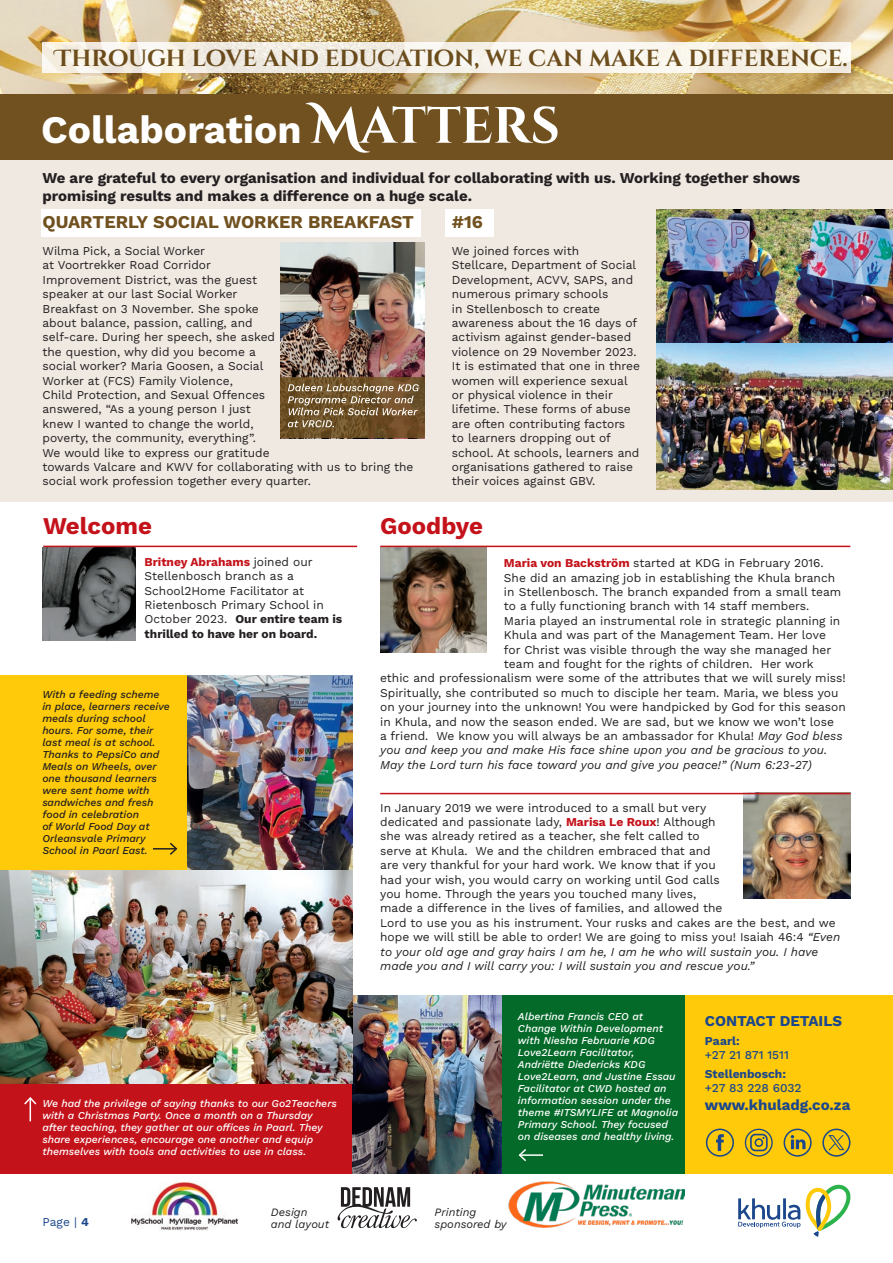
<style>
.page{position:relative;width:893px;height:1263px;background:#fff}
.page>*{position:absolute;margin:0;border:0;box-sizing:border-box;transform-origin:0 0}
.t1{font:700 39px "Work Sans";color:#fff}
.t2{font:700 24px "Work Sans";color:#c4121a}
.t3{font:700 23.25px "Cinzel Decorative";letter-spacing:-.005em;color:#70511f}
.t4{font:700 18px "Work Sans";color:#70511f}
.t5{font:700 15px/18px "Work Sans";color:#231f20}
.t6{font:700 15px "Work Sans";color:#1c478c}
.t7{font:12px/14.4px "Work Sans";color:#231f20}
.t8{font:italic 12px "Work Sans";color:#231f20}
.t9{font:500 12px "Work Sans";color:#1c478c}
.t10{font:700 12px "Work Sans";color:#1c478c}
.t11{font:12px "Work Sans";color:#1c478c}
.t12{font:italic 11.25px/12px "Work Sans";color:#231f20}
.t13{font:italic 500 10.5px/12px "Work Sans";color:#fff}
.t14{font:italic 500 10.5px/12px "Work Sans";color:#231f20}
.s1{font-family:"Cinzel Decorative";font-size:51px}
.s2{font-weight:700;color:#c4121a}
.s3{font-weight:700}
.s4{font-style:italic}
</style>
<div class="page">
<div style="left:0;top:160px;width:892px;height:342px;background:#efe9e2"></div>
<div style="left:0;top:88px;width:892px;height:72px;background:#70511f"></div>
<img style="left:0;top:0;width:893px;height:94px">
<div style="left:42px;top:43px;width:808px;height:30px;background:linear-gradient(to bottom,#f7f2ea,#f4efe6)"></div>
<div style="left:685px;top:995px;width:208px;height:179px;background:#feca0a"></div>
<svg style="left:738px;top:1184px;width:113px;height:52px"></svg>
<img style="left:508px;top:1182px;width:176px;height:45px">
<svg style="left:337px;top:1187px;width:80px;height:41px"></svg>
<img style="left:131px;top:1182px;width:107px;height:48px">
<img style="left:43px;top:547px;width:92px;height:94px">
<hr style="left:43px;top:546px;width:314px;height:1px;background:#c4121a">
<img style="left:380px;top:547px;width:107px;height:105px">
<img style="left:744px;top:794px;width:106px;height:104px">
<hr style="left:380px;top:546px;width:470px;height:1px;background:#c4121a">
<hr style="left:380px;top:793px;width:470px;height:1px;background:#c4121a">
<div style="left:0;top:675px;width:189px;height:196px;background:#feca0a"></div>
<div style="left:0;top:1062px;width:353px;height:112px;background:#c4121a"></div>
<div style="left:493px;top:995px;width:192px;height:179px;background:#046a29"></div>
<svg style="left:153px;top:842px;width:25px;height:13px"></svg>
<svg style="left:24px;top:1097px;width:13px;height:24px"></svg>
<hr style="left:520px;top:1154px;width:23px;height:2px;background:#fff">
<svg style="left:518px;top:1149px;width:10px;height:13px"></svg>
<svg style="left:706px;top:1128px;width:28px;height:29px"></svg>
<svg style="left:745px;top:1129px;width:28px;height:27px"></svg>
<svg style="left:784px;top:1128px;width:28px;height:29px"></svg>
<svg style="left:822px;top:1128px;width:28px;height:29px"></svg>
<img style="left:657px;top:209px;width:236px;height:134px">
<img style="left:280px;top:242px;width:145px;height:196px">
<svg style="left:281px;top:378px;width:144px;height:60px;background:#6e5027"></svg>
<svg style="left:288px;top:384px;width:131px;height:43px;background:#886f4d"></svg>
<img style="left:657px;top:343px;width:236px;height:146px">
<img style="left:187px;top:675px;width:166px;height:196px">
<img style="left:353px;top:995px;width:149px;height:179px">
<img style="left:0;top:871px;width:353px;height:212px">
<div style="left:41px;top:209px;width:380px;height:28px;background:#fff"></div>
<div style="left:445px;top:209px;width:49px;height:28px;background:#fff"></div>
<h3 class="t3" style="left:55px;top:43px;width:794px">Through love and education, we can make a difference.</h3>
<h1 class="t1" style="left:41px;top:100px;width:520px">Collaboration <span class="s1">Matters</span></h1>
<p class="t5" style="left:43px;top:168px;width:759px">We are grateful to every organisation and individual for collaborating with us. Working together shows promising results and makes a difference on a huge scale.</p>
<h3 class="t4" style="left:43px;top:208px;width:373px">QUARTERLY SOCIAL WORKER BREAKFAST</h3>
<p class="t7" style="left:43px;top:243px;width:372px">Wilma Pick, a Social Worker<br>at Voortrekker Road Corridor<br>Improvement District, was the guest<br>speaker at our last Social Worker<br>Breakfast on 3 November. She spoke<br>about balance, passion, calling, and<br>self-care. During her speech, she asked<br>the question, why did you become a<br>social worker? Maria Goosen, a Social<br>Worker at (FCS) Family Violence,<br>Child Protection, and Sexual Offences<br>answered, “As a young person I just<br>knew I wanted to change the world,<br>poverty, the community, everything”.<br>We would like to express our gratitude<br>towards Valcare and KWV for collaborating with us to bring the social work profession together every quarter.</p>
<h3 class="t4" style="left:452px;top:208px;width:33px">#16</h3>
<p class="t7" style="left:452px;top:243px;width:190px">We joined forces with<br>Stellcare, Department of Social<br>Development, ACVV, SAPS, and numerous primary schools<br>in Stellenbosch to create awareness about the 16 days of activism against gender-based violence on 29 November 2023.<br>It is estimated that one in three women will experience sexual or physical violence in their lifetime. These forms of abuse are often contributing factors to learners dropping out of school. At schools, learners and organisations gathered to raise their voices against GBV.</p>
<h2 class="t2" style="left:43px;top:508px;width:110px">Welcome</h2>
<p class="t7" style="left:145px;top:554px;width:199px"><span class="s2">Britney Abrahams</span> joined our<br>Stellenbosch branch as a<br>School2Home Facilitator at<br>Rietenbosch Primary School in<br>October 2023. <span class="s3">Our entire team is thrilled to have her on board.</span></p>
<p class="t14" style="left:42px;top:687px;width:129px">With a feeding scheme in place, learners receive meals during school hours. For some, their last meal is at school.<br>Thanks to PepsiCo and<br>Meals on Wheels, over one thousand learners were sent home with sandwiches and fresh food in celebration<br>of World Food Day at<br>Orleansvale Primary<br>School in Paarl East.</p>
<p class="t13" style="left:42px;top:1096px;width:296px">We had the privilege of saying thanks to our Go2Teachers with a Christmas Party. Once a month on a Thursday after teaching, they gather at our offices in Paarl. They share experiences, encourage one another and equip themselves with tools and activities to use in class.</p>
<h2 class="t2" style="left:380px;top:508px;width:104px">Goodbye</h2>
<p class="t7" style="left:504px;top:555px;width:321px"><span class="s2">Maria von Backström</span> started at KDG in February 2016.</p>
<p class="t7" style="left:504px;top:570px;width:333px">She did an amazing job in establishing the Khula branch</p>
<p class="t7" style="left:504px;top:584px;width:339px">in Stellenbosch. The branch expanded from a small team</p>
<p class="t7" style="left:504px;top:599px;width:307px">to a fully functioning branch with 14 staff members.</p>
<p class="t7" style="left:504px;top:613px;width:338px">Maria played an instrumental role in strategic planning in</p>
<p class="t7" style="left:504px;top:627px;width:324px">Khula and was part of the Management Team. Her love</p>
<p class="t7" style="left:504px;top:642px;width:329px">for Christ was visible through the way she managed her</p>
<p class="t7" style="left:504px;top:656px;width:311px">team and fought for the rights of children. Her work</p>
<p class="t7" style="left:380px;top:671px;width:467px">ethic and professionalism were some of the attributes that we will surely miss!</p>
<p class="t7" style="left:380px;top:685px;width:460px">Spiritually, she contributed so much to disciple her team. Maria, we bless you</p>
<p class="t7" style="left:380px;top:699px;width:467px">on your journey into the unknown! You were handpicked by God for this season</p>
<p class="t7" style="left:380px;top:714px;width:455px">in Khula, and now the season ended. We are sad, but we know we won’t lose</p>
<p class="t7" style="left:380px;top:728px;width:464px">a friend. We know you will always be an ambassador for Khula! <span class="s4">May God bless</span></p>
<p class="t8" style="left:380px;top:741px;width:449px">you and keep you and make His face shine upon you and be gracious to you.</p>
<p class="t8" style="left:380px;top:756px;width:433px">May the Lord turn his face toward you and give you peace!” (Num 6:23-27)</p>
<p class="t7" style="left:380px;top:800px;width:461px">In January 2019 we were introduced to a small but very<br>dedicated and passionate lady, <span class="s2">Marisa Le Roux</span>! Although<br>she was already retired as a teacher, she felt called to<br>serve at Khula. We and the children embraced that and<br>are very thankful for your hard work. We know that if you<br>had your wish, you would carry on working until God calls<br>you home. Through the years you touched many lives,<br>made a difference in the lives of families, and allowed the<br>Lord to use you as his instrument. Your rusks and cakes are the best, and we hope we will still be able to order! We are going to miss you! Isaiah 46:4 <span class="s4">“Even to your old age and gray hairs I am he, I am he who will sustain you. I have made you and I will carry you: I will sustain you and rescue you.”</span></p>
<p class="t13" style="left:518px;top:1009px;width:162px">Albertina Francis CEO at<br>Change Within Development with Niesha Februarie KDG<br>Love2Learn Facilitator,<br>Andriëtte Diedericks KDG<br>Love2Learn, and Justine Essau<br>Facilitator at CWD hosted an information session under the theme #ITSMYLIFE at Magnolia<br>Primary School. They focused on diseases and healthy living.</p>
<p class="t6" style="left:705px;top:1009px;width:139px">CONTACT DETAILS</p>
<p class="t10" style="left:705px;top:1031px;width:37px">Paarl:</p>
<p class="t9" style="left:705px;top:1046px;width:85px">+27 21 871 1511</p>
<p class="t10" style="left:705px;top:1064px;width:83px">Stellenbosch:</p>
<p class="t9" style="left:705px;top:1079px;width:98px">+27 83 228 6032</p>
<p class="t6" style="left:705px;top:1093px;width:147px">www.khuladg.co.za</p>
<p class="t11" style="left:43px;top:1212px;width:48px">Page | <span class="s3">4</span></p>
<p class="t12" style="left:435px;top:1205px;width:74px">Printing sponsored by</p>
<p class="t12" style="left:271px;top:1205px;width:60px">Design and layout</p>
</div>
